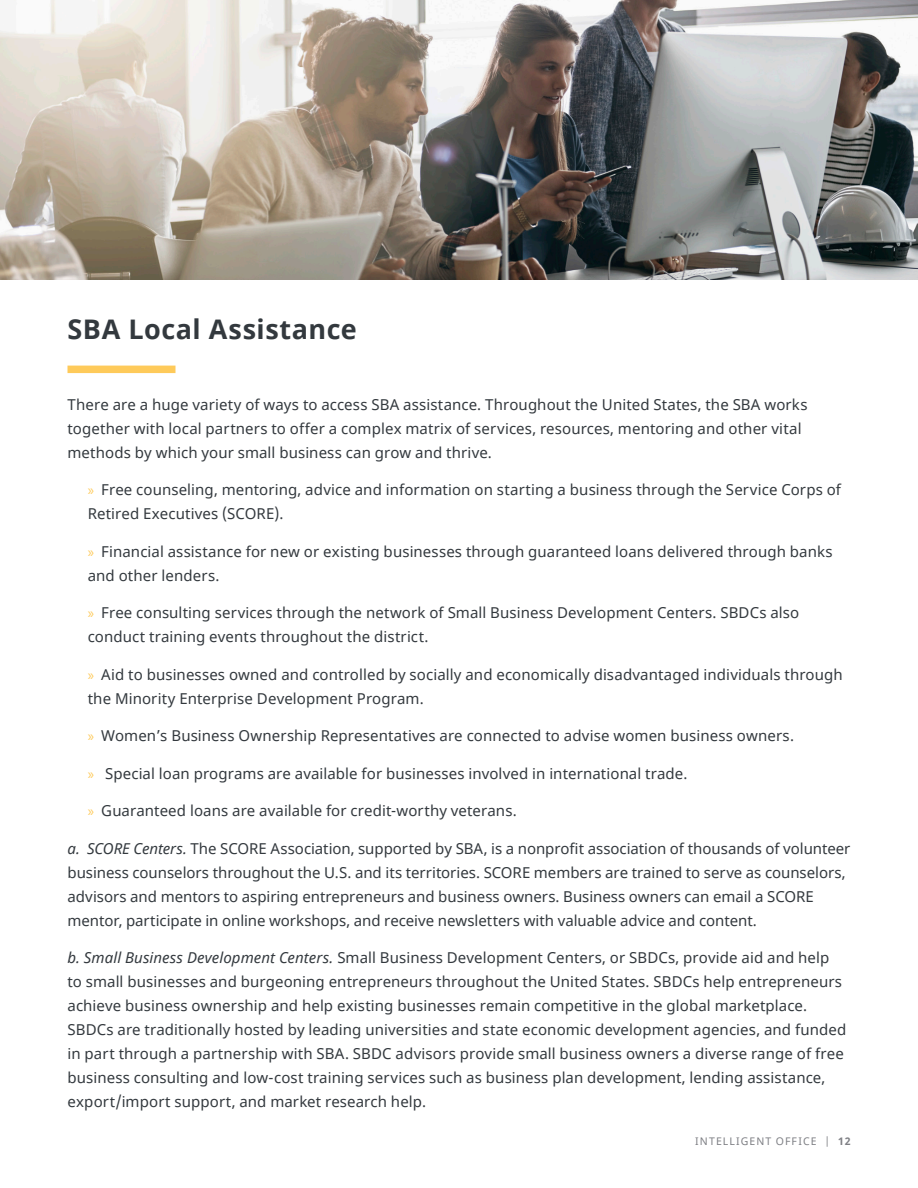
<style>
.page{position:relative;width:918px;height:1188px;background:#fff}
.page>*{position:absolute;margin:0;border:0;box-sizing:border-box;transform-origin:0 0}
.t1{font:700 27px "Noto Sans";letter-spacing:.02em;color:#33393e}
.Copy{font:15px/24px "Noto Sans";letter-spacing:.005em;color:#33393e}
.t2{font:10.5px "Noto Sans";letter-spacing:.105em;color:#7e7f84}
.s1{font-family:"Myriad Pro";color:#feca5a}
.s2{font-style:italic}
.s3{font-weight:700}
</style>
<div class="page">
<div style="left:68px;top:366px;width:108px;height:7px;background:#feca5a"></div>
<img style="left:0;top:0;width:918px;height:280px">
<h2 class="t1" style="left:68px;top:310px;width:291px">SBA Local Assistance</h2>
<p class="Copy" style="left:68px;top:393px;width:742px">There are a huge variety of ways to access SBA assistance. Throughout the United States, the SBA works together with local partners to offer a complex matrix of services, resources, mentoring and other vital methods by which your small business can grow and thrive.</p>
<p class="Copy" style="left:88px;top:478px;width:755px"><span class="s1">»</span> Free counseling, mentoring, advice and information on starting a business through the Service Corps of<br>Retired Executives (SCORE).</p>
<p class="Copy" style="left:88px;top:540px;width:747px"><span class="s1">»</span> Financial assistance for new or existing businesses through guaranteed loans delivered through banks and other lenders.</p>
<p class="Copy" style="left:88px;top:601px;width:713px"><span class="s1">»</span> Free consulting services through the network of Small Business Development Centers. SBDCs also conduct training events throughout the district.</p>
<p class="Copy" style="left:88px;top:663px;width:757px"><span class="s1">»</span> Aid to businesses owned and controlled by socially and economically disadvantaged individuals through the Minority Enterprise Development Program.</p>
<p class="Copy" style="left:88px;top:724px;width:708px"><span class="s1">»</span> Women’s Business Ownership Representatives are connected to advise women business owners.</p>
<p class="Copy" style="left:88px;top:762px;width:601px"><span class="s1">»</span> Special loan programs are available for businesses involved in international trade.</p>
<p class="Copy" style="left:88px;top:799px;width:431px"><span class="s1">»</span> Guaranteed loans are available for credit-worthy veterans.</p>
<p class="Copy" style="left:68px;top:837px;width:785px"><span class="s2">a. SCORE Centers.</span> The SCORE Association, supported by SBA, is a nonprofit association of thousands of volunteer business counselors throughout the U.S. and its territories. SCORE members are trained to serve as counselors, advisors and mentors to aspiring entrepreneurs and business owners. Business owners can email a SCORE mentor, participate in online workshops, and receive newsletters with valuable advice and content.</p>
<p class="Copy" style="left:68px;top:946px;width:780px"><span class="s2">b. Small Business Development Centers.</span> Small Business Development Centers, or SBDCs, provide aid and help to small businesses and burgeoning entrepreneurs throughout the United States. SBDCs help entrepreneurs achieve business ownership and help existing businesses remain competitive in the global marketplace.<br>SBDCs are traditionally hosted by leading universities and state economic development agencies, and funded in part through a partnership with SBA. SBDC advisors provide small business owners a diverse range of free business consulting and low-cost training services such as business plan development, lending assistance, export/import support, and market research help.</p>
<p class="t2" style="left:695px;top:1134px;width:157px">INTELLIGENT OFFICE | <span class="s3">12</span></p>
</div>
